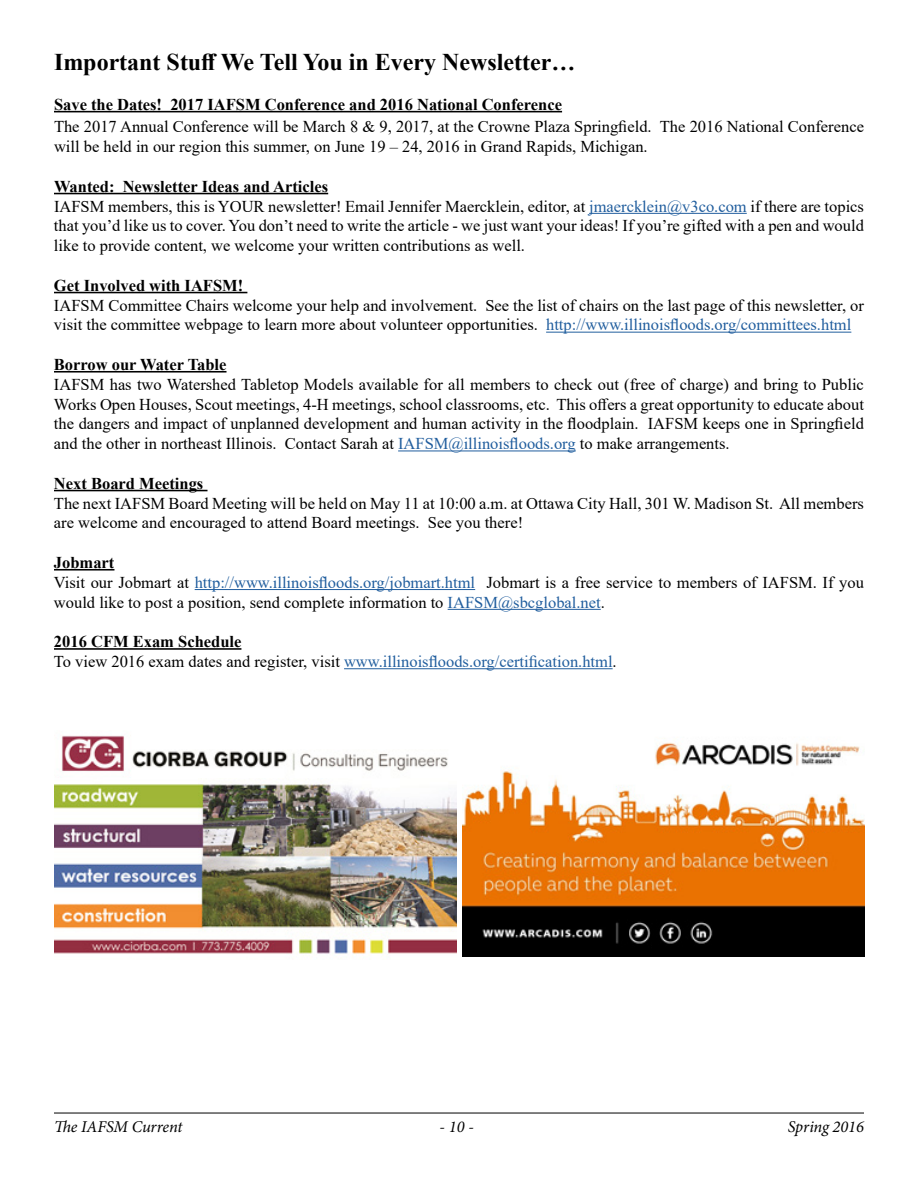
<style>
.page{position:relative;width:918px;height:1188px;background:#fff}
.page>*{position:absolute;margin:0;border:0;box-sizing:border-box;transform-origin:0 0}
.t1{font:700 24px "Times New Roman";color:#000}
.t2{font:16.5px/19.8px "Times New Roman";color:#000}
.t3{font:700 16.5px "Times New Roman";color:#000}
.t4{font:16.5px/19.8px "Times New Roman";color:#215e9e}
.t5{font:italic 16.5px "Minion Pro";letter-spacing:-.01em;color:#000}
.s1{font-weight:700}
.s2{color:#215e9e}
.s3{font-weight:700;color:#000}
.s4{color:#000}
</style>
<div class="page">
<hr style="left:54px;top:1113px;width:810px;height:1px;background:#000">
<hr style="left:54px;top:111px;width:508px;height:1px;background:#000">
<hr style="left:54px;top:193px;width:274px;height:1px;background:#000">
<hr style="left:589px;top:213px;width:158px;height:1px;background:#215e9e">
<hr style="left:54px;top:292px;width:193px;height:1px;background:#000">
<hr style="left:546px;top:332px;width:305px;height:1px;background:#215e9e">
<hr style="left:54px;top:371px;width:173px;height:2px;background:#000">
<hr style="left:398px;top:451px;width:178px;height:1px;background:#215e9e">
<hr style="left:54px;top:490px;width:154px;height:1px;background:#000">
<hr style="left:54px;top:569px;width:60px;height:2px;background:#000">
<hr style="left:195px;top:589px;width:280px;height:1px;background:#215e9e">
<hr style="left:448px;top:609px;width:153px;height:1px;background:#215e9e">
<hr style="left:54px;top:648px;width:187px;height:2px;background:#000">
<hr style="left:344px;top:668px;width:269px;height:1px;background:#215e9e">
<img style="left:54px;top:735px;width:402px;height:222px">
<img style="left:462px;top:742px;width:402px;height:214px">
<h1 class="t1" style="left:54px;top:45px;width:523px">Important Stuff We Tell You in Every Newsletter…</h1>
<p class="t3" style="left:54px;top:92px;width:510px">Save the Dates! 2017 IAFSM Conference and 2016 National Conference</p>
<p class="t2" style="left:54px;top:116px;width:812px">The 2017 Annual Conference will be March 8 &amp; 9, 2017, at the Crowne Plaza Springfield. The 2016 National Conference will be held in our region this summer, on June 19 – 24, 2016 in Grand Rapids, Michigan.</p>
<p class="t2" style="left:54px;top:176px;width:812px"><span class="s1">Wanted: Newsletter Ideas and Articles<br></span>IAFSM members, this is YOUR newsletter! Email Jennifer Maercklein, editor, at <span class="s2">jmaercklein@v3co.com</span> if there are topics that you’d like us to cover. You don’t need to write the article - we just want your ideas! If you’re gifted with a pen and would like to provide content, we welcome your written contributions as well.</p>
<p class="t3" style="left:54px;top:273px;width:191px">Get Involved with IAFSM!</p>
<p class="t2" style="left:54px;top:295px;width:812px">IAFSM Committee Chairs welcome your help and involvement. See the list of chairs on the last page of this newsletter, or visit the committee webpage to learn more about volunteer opportunities. <span class="s2">http://www.illinoisfloods.org/committees.html</span></p>
<p class="t3" style="left:54px;top:353px;width:174px">Borrow our Water Table</p>
<p class="t2" style="left:54px;top:374px;width:812px;text-align:justify">IAFSM has two Watershed Tabletop Models available for all members to check out (free of charge) and bring to Public Works Open Houses, Scout meetings, 4-H meetings, school classrooms, etc. This offers a great opportunity to educate about the dangers and impact of unplanned development and human activity in the floodplain. IAFSM keeps one in Springfield and the other in northeast Illinois. Contact Sarah at <span class="s2">IAFSM@illinoisfloods.org</span> to make arrangements.</p>
<p class="t3" style="left:54px;top:471px;width:151px">Next Board Meetings</p>
<p class="t2" style="left:54px;top:493px;width:812px">The next IAFSM Board Meeting will be held on May 11 at 10:00 a.m. at Ottawa City Hall, 301 W. Madison St. All members are welcome and encouraged to attend Board meetings. See you there!</p>
<p class="t2" style="left:54px;top:552px;width:812px"><span class="s1">Jobmart<br></span>Visit our Jobmart at <span class="s2">http://www.illinoisfloods.org/jobmart.html</span> Jobmart is a free service to members of IAFSM. If you would like to post a position, send complete information to <span class="s2">IAFSM@sbcglobal.net</span>.</p>
<p class="t4" style="left:54px;top:631px;width:564px"><span class="s3">2016 CFM Exam Schedule<br></span><span class="s4">To view 2016 exam dates and register, visit</span> www.illinoisfloods.org/certification.html<span class="s4">.</span></p>
<p class="t5" style="left:54px;top:1115px;width:130px">The IAFSM Current</p>
<p class="t5" style="left:440px;top:1115px;width:36px">- 10 -</p>
<p class="t5" style="left:788px;top:1115px;width:78px">Spring 2016</p>
</div>
